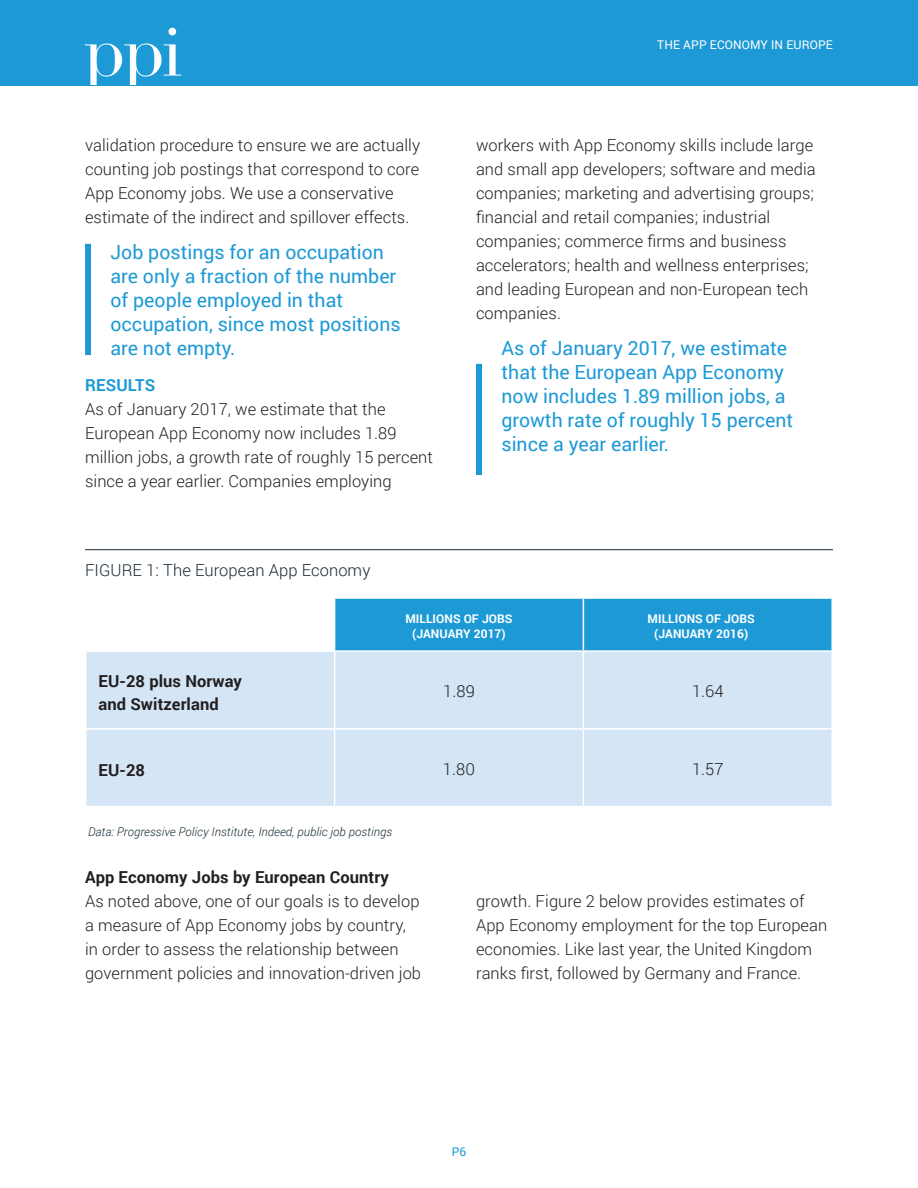
<style>
.page{position:relative;width:918px;height:1188px;background:#fff}
.page>*{position:absolute;margin:0;border:0;box-sizing:border-box;transform-origin:0 0}
.Quote_-_Roboto{font:19.5px/24px "Roboto";color:#1d99d6}
.Body_Copy{font:300 16.5px/24px "Roboto";letter-spacing:.005em;color:#231f20}
.Table_Header{font:700 16.5px/22.5px "Roboto";letter-spacing:.005em;color:#231f20}
.H3_-_Subtitle{font:700 16.5px "Roboto";letter-spacing:.005em;color:#231f20}
.Figure_Title{font:300 16.5px "Roboto";letter-spacing:.005em;color:#172b37}
.H2_-_Section_Title{font:700 16.5px "Roboto";letter-spacing:.01em;color:#1d99d6}
.Source{font:italic 300 12px "Roboto";letter-spacing:.005em;color:#172b37}
.Table_Header-2{font:700 12px/15px "Roboto";letter-spacing:.005em;color:#fff;text-align:center}
.t1{font:12px "Roboto";letter-spacing:.01em;color:#fff}
.t2{font:12px "Roboto";color:#1d99d6}
.s1{font-style:inherit}
</style>
<div class="page">
<div style="left:0;top:0;width:918px;height:85px;background:#1d99d6"></div>
<svg style="left:168px;top:28px;width:8px;height:7px"></svg>
<svg style="left:85px;top:43px;width:96px;height:42px"></svg>
<div style="left:85px;top:244px;width:6px;height:111px;background:#1d99d6"></div>
<div style="left:476px;top:364px;width:6px;height:111px;background:#1d99d6"></div>
<div style="left:335px;top:599px;width:496px;height:51px;background:#1d99d6"></div>
<div style="left:87px;top:652px;width:744px;height:154px;background:#d4e5f5"></div>
<hr style="left:583px;top:599px;width:1px;height:51px;background:#fff">
<hr style="left:334px;top:652px;width:1px;height:76px;background:#fff">
<hr style="left:583px;top:652px;width:1px;height:76px;background:#fff">
<hr style="left:85px;top:728px;width:250px;height:2px;background:#fff">
<hr style="left:335px;top:728px;width:248px;height:2px;background:#fff">
<hr style="left:334px;top:730px;width:1px;height:76px;background:#fff">
<hr style="left:583px;top:728px;width:250px;height:2px;background:#fff">
<hr style="left:583px;top:730px;width:1px;height:76px;background:#fff">
<hr style="left:85px;top:549px;width:748px;height:1px;background:#172b37">
<p class="Body_Copy" style="left:85px;top:133px;width:337px">validation procedure to ensure we are actually counting job postings that correspond to core App Economy jobs. We use a conservative estimate of the indirect and spillover effects.</p>
<p class="Quote_-_Roboto" style="left:111px;top:239px;width:292px">Job postings for an occupation are only a fraction of the number of people employed in that occupation, since most positions are not empty.</p>
<p class="H2_-_Section_Title" style="left:85px;top:374px;width:72px">RESULTS</p>
<p class="Body_Copy" style="left:85px;top:397px;width:349px">As of January 2017, we estimate that the European App Economy now includes 1.89 million jobs, a growth rate of roughly 15 percent since a year earlier. Companies employing</p>
<p class="Figure_Title" style="left:85px;top:558px;width:287px">FIGURE 1: The European App Economy</p>
<p class="t1" style="left:657px;top:36px;width:177px">THE APP ECONOMY IN EUROPE</p>
<p class="Body_Copy" style="left:476px;top:133px;width:341px">workers with App Economy skills include large and small app developers; software and media companies; marketing and advertising groups; financial and retail companies; industrial companies; commerce firms and business accelerators; health and wellness enterprises; and leading European and non-European tech companies.</p>
<p class="Quote_-_Roboto" style="left:502px;top:335px;width:293px">As of January 2017, we estimate that the European App Economy now includes 1.89 million jobs, a growth rate of roughly 15 percent since a year earlier.</p>
<p class="Table_Header-2" style="left:405px;top:611px;width:109px">MILLIONS OF JOBS (JANUARY 2017)</p>
<p class="Table_Header-2" style="left:648px;top:611px;width:109px">MILLIONS OF JOBS (<span class="s1">JANUARY</span> 2016)</p>
<p class="Table_Header" style="left:99px;top:670px;width:145px">EU-28 plus Norway and Switzerland</p>
<p class="Body_Copy" style="left:443px;top:679px;width:33px">1.89</p>
<p class="Body_Copy" style="left:692px;top:679px;width:33px">1.64</p>
<p class="Table_Header" style="left:99px;top:759px;width:48px">EU-28</p>
<p class="Body_Copy" style="left:443px;top:757px;width:34px">1.80</p>
<p class="Body_Copy" style="left:692px;top:757px;width:33px">1.57</p>
<p class="Source" style="left:88px;top:823px;width:306px">Data: Progressive Policy Institute, Indeed, public job postings</p>
<p class="H3_-_Subtitle" style="left:85px;top:866px;width:305px">App Economy Jobs by European Country</p>
<p class="Body_Copy" style="left:85px;top:889px;width:338px">As noted above, one of our goals is to develop a measure of App Economy jobs by country, in order to assess the relationship between government policies and innovation-driven job</p>
<p class="Body_Copy" style="left:476px;top:889px;width:353px">growth. Figure 2 below provides estimates of App Economy employment for the top European economies. Like last year, the United Kingdom ranks first, followed by Germany and France.</p>
<p class="t2" style="left:452px;top:1143px;width:16px">P6</p>
</div>
